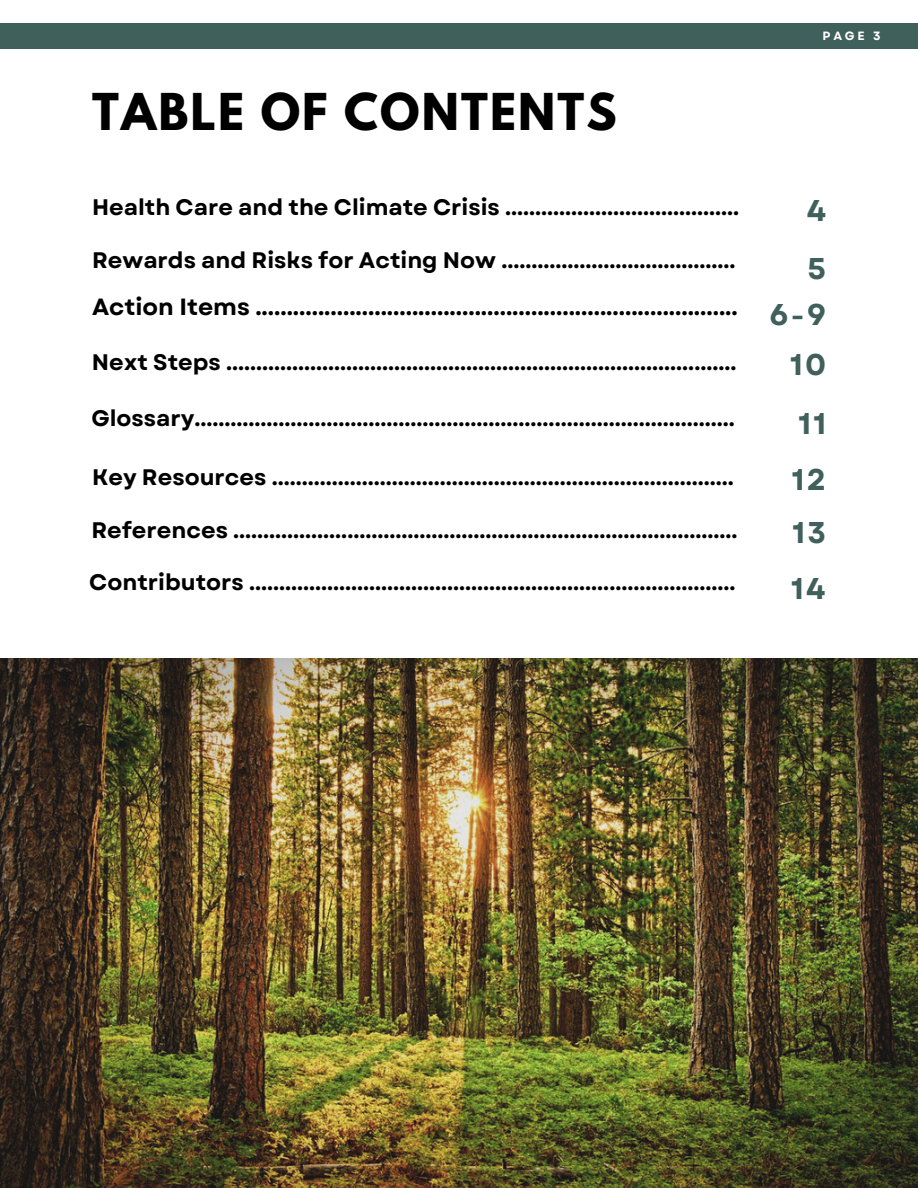
<style>
.page{position:relative;width:918px;height:1188px;background:#fff}
.page>*{position:absolute;margin:0;border:0;box-sizing:border-box;transform-origin:0 0}
.t1{font:700 45px "League Spartan";letter-spacing:.045em;color:#000}
.t2{font:700 30px "Garet";letter-spacing:.075em;color:#40605c}
.t3{font:700 23.4px "Garet";color:#000}
.t4{font:700 22.5px "Garet";color:#000}
.t5{font:700 12px "Garet";color:#fff}
</style>
<div class="page">
<div style="left:0;top:24px;width:918px;height:25px;background:#40605c"></div>
<img style="left:0;top:658px;width:918px;height:530px">
<p class="t1" style="left:92px;top:90px;width:526px">TABLE OF CONTENTS</p>
<h1 class="t4" style="left:92px;top:191px;width:649px">Health Care and the Climate Crisis .......................................</h1>
<h3 class="t4" style="left:92px;top:244px;width:645px">Rewards and Risks for Acting Now .......................................</h3>
<p class="t3" style="left:92px;top:290px;width:647px">Action Items .............................................................................</p>
<p class="t4" style="left:92px;top:346px;width:646px">Next Steps .....................................................................................</p>
<h3 class="t4" style="left:91px;top:402px;width:645px">Glossary..........................................................................................</h3>
<h3 class="t4" style="left:92px;top:461px;width:643px">Key Resources .............................................................................</h3>
<p class="t4" style="left:91px;top:514px;width:648px">References ....................................................................................</p>
<p class="t5" style="left:823px;top:27px;width:59px">PAGE 3</p>
<p class="t2" style="left:807px;top:189px;width:21px">4</p>
<h3 class="t2" style="left:808px;top:247px;width:20px">5</h3>
<h3 class="t2" style="left:769px;top:293px;width:58px">6-9</h3>
<h2 class="t2" style="left:790px;top:343px;width:38px">10</h2>
<p class="t2" style="left:798px;top:402px;width:29px">11</p>
<h3 class="t2" style="left:792px;top:458px;width:36px">12</h3>
<p class="t2" style="left:793px;top:511px;width:35px">13</p>
<h3 class="t4" style="left:89px;top:566px;width:648px">Contributors .................................................................................</h3>
<h3 class="t2" style="left:791px;top:566px;width:36px">14</h3>
</div>
